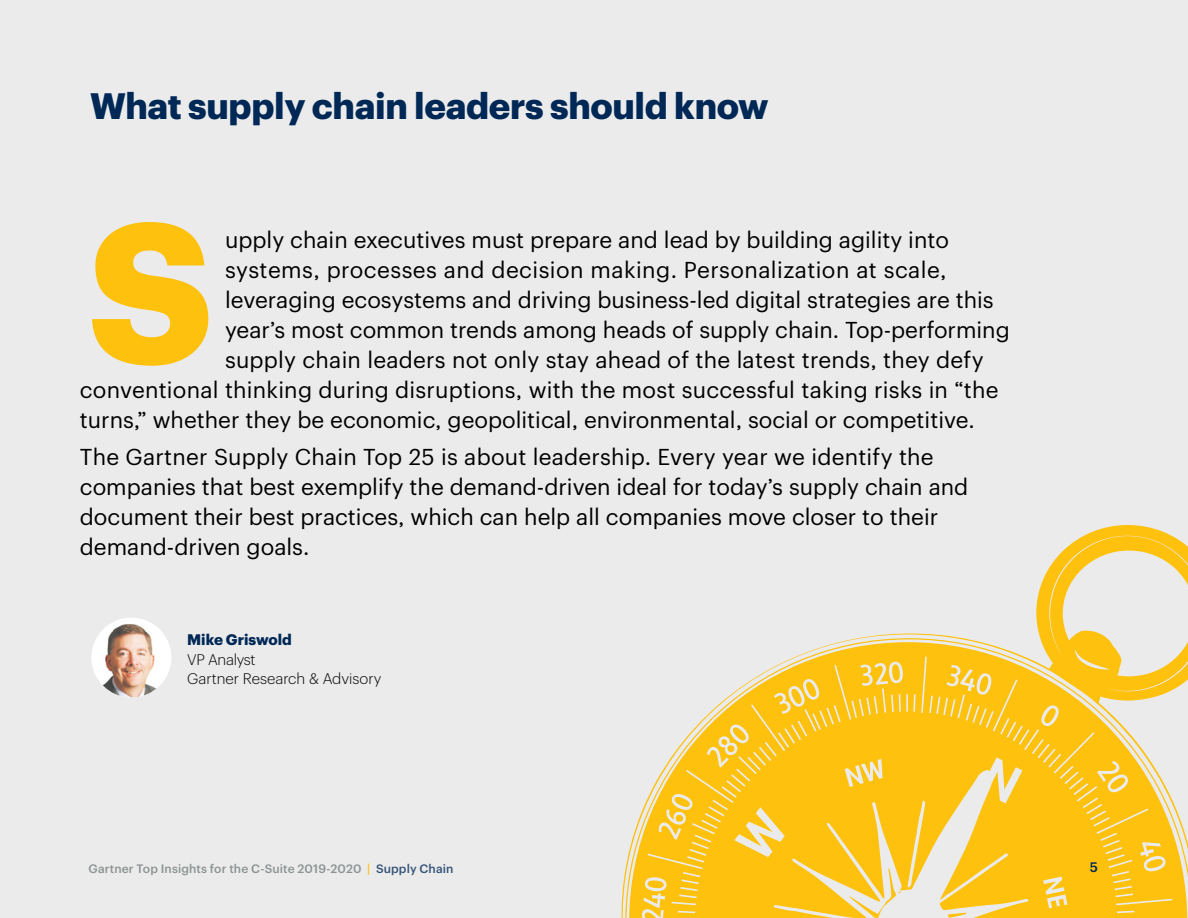
<style>
.page{position:relative;width:1188px;height:918px;background:#ebebeb}
.page>*{position:absolute;margin:0;border:0;box-sizing:border-box;transform-origin:0 0}
.Chapter_Opener{font:700 36px "Graphik";letter-spacing:-.01em;color:#002856}
.Pullquote{font:22.5px/30px "Graphik";color:#000}
.Pullquote-2{font:22.5px "Graphik";letter-spacing:.02em;color:#000}
.INTERIOR__Analyst_NE{font:300 15px "Graphik";color:#000}
.INTERIOR__Analyst_NE-2{font:700 15px/19.5px "Graphik";color:#002856}
.t1{font:500 13.5px "Graphik";color:#002856}
.t2{font:500 12px "Graphik";letter-spacing:.01em;color:#8c9393}
.s1{font-weight:300;color:#000}
.s2{color:#fec10d}
.s3{color:#335378}
</style>
<div class="page">
<svg style="left:621px;top:525px;width:567px;height:393px"></svg>
<img style="left:92px;top:619px;width:79px;height:78px">
<svg style="left:92px;top:222px;width:116px;height:144px"></svg>
<p class="Chapter_Opener" style="left:90px;top:78px;width:680px">What supply chain leaders should know</p>
<p class="Pullquote" style="left:225px;top:223px;width:726px">upply chain executives must prepare and lead by building agility into</p>
<p class="Pullquote-2" style="left:225px;top:253px;width:723px">systems, processes and decision making. Personalization at scale,</p>
<p class="Pullquote" style="left:225px;top:283px;width:770px">leveraging ecosystems and driving business-led digital strategies are this</p>
<p class="Pullquote" style="left:225px;top:313px;width:786px">year’s most common trends among heads of supply chain. Top-performing</p>
<p class="Pullquote" style="left:225px;top:343px;width:760px">supply chain leaders not only stay ahead of the latest trends, they defy</p>
<p class="Pullquote" style="left:80px;top:373px;width:920px">conventional thinking during disruptions, with the most successful taking risks in “the</p>
<p class="Pullquote" style="left:80px;top:403px;width:896px">turns,” whether they be economic, geopolitical, environmental, social or competitive.</p>
<p class="Pullquote" style="left:80px;top:440px;width:890px">The Gartner Supply Chain Top 25 is about leadership. Every year we identify the companies that best exemplify the demand-driven ideal for today’s supply chain and document their best practices, which can help all companies move closer to their demand-driven goals.</p>
<p class="INTERIOR__Analyst_NE-2" style="left:187px;top:629px;width:106px">Mike Griswold<br><span class="s1">VP Analyst</span></p>
<p class="INTERIOR__Analyst_NE" style="left:187px;top:668px;width:196px">Gartner Research &amp; Advisory</p>
<p class="t2" style="left:88px;top:859px;width:366px">Gartner Top Insights for the C-Suite 2019-2020 <span class="s2">|</span> <span class="s3">Supply Chain</span></p>
<p class="t1" style="left:1090px;top:857px;width:10px">5</p>
</div>
